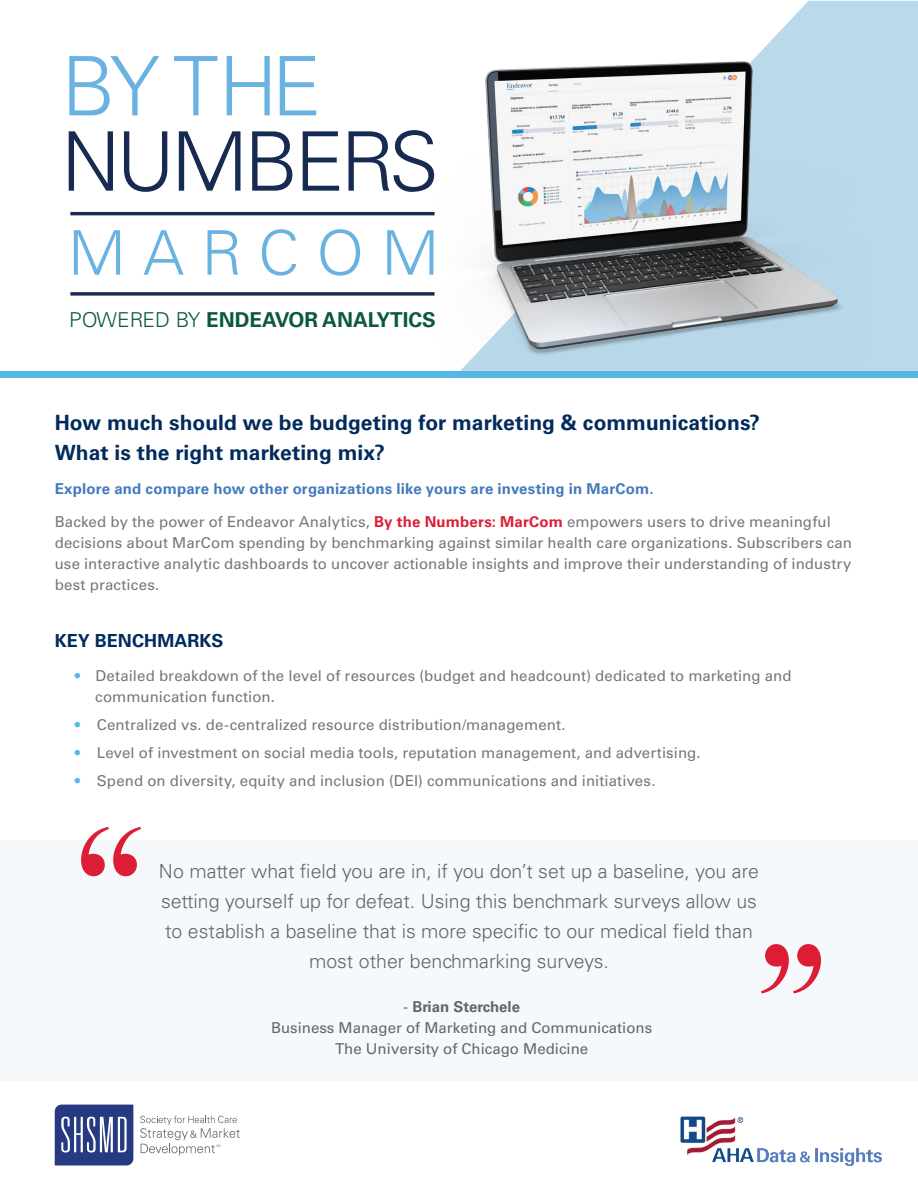
<style>
.page{position:relative;width:918px;height:1188px;background:#fff}
.page>*{position:absolute;margin:0;border:0;box-sizing:border-box;transform-origin:0 0}
.t1{font:300 82.2px "Univers LT Std";letter-spacing:-.055em;color:#162a52}
.t2{font:300 82.2px "Univers LT Std";color:#6ab2e2}
.t3{font:300 61.65px "Univers LT Std";letter-spacing:.275em;color:#6ab2e2}
.t4{font:700 21px/30px "Univers LT Std";color:#002b5c}
.t5{font:700 20.55px "Univers LT Std";color:#0c5843}
.t6{font:300 19.5px/30px "Univers LT Std";color:#63656a;text-align:center}
.t7{font:700 18px "Univers LT Std";letter-spacing:.005em;color:#002b5c}
.t8{font:15px/21px "Univers LT Std";letter-spacing:.005em;color:#767779}
.t9{font:15px/21px "Univers LT Std";color:#63656a;text-align:center}
.t10{font:700 15px "Univers LT Std";letter-spacing:.01em;color:#447abe}
.s1{font-weight:300}
.s2{font-weight:700;color:#dd1d35}
.s3{color:#56b7e7}
.s4{font-weight:700}
</style>
<div class="page">
<div style="left:0;top:840px;width:918px;height:241px;background:#f5f9fc"></div>
<svg style="left:140px;top:1116px;width:100px;height:40px"></svg>
<svg style="left:55px;top:1105px;width:78px;height:61px;background:#4f6098"></svg>
<hr style="left:70px;top:212px;width:365px;height:3px;background:#162a52">
<svg style="left:70px;top:292px;width:361px;height:4px"></svg>
<img style="left:680px;top:1116px;width:201px;height:49px">
<svg style="left:81px;top:827px;width:60px;height:49px"></svg>
<svg style="left:761px;top:944px;width:60px;height:49px"></svg>
<div style="left:783px;top:1px;width:135px;height:370px;background:#badaec"></div>
<img style="left:431px;top:28px;width:450px;height:343px">
<div style="left:0;top:371px;width:918px;height:7px;background:#56b7e7"></div>
<h1 class="t2" style="left:61px;top:37px;width:262px">BY THE</h1>
<h1 class="t1" style="left:61px;top:112px;width:379px">NUMBERS</h1>
<h2 class="t3" style="left:68px;top:216px;width:373px">MARCOM</h2>
<h3 class="t5" style="left:69px;top:307px;width:368px"><span class="s1">POWERED BY</span> ENDEAVOR ANALYTICS</h3>
<h3 class="t4" style="left:55px;top:408px;width:707px">How much should we be budgeting for marketing &amp; communications?<br>What is the right marketing mix?</h3>
<p class="t10" style="left:55px;top:479px;width:600px">Explore and compare how other organizations like yours are investing in MarCom.</p>
<p class="t8" style="left:55px;top:512px;width:799px">Backed by the power of Endeavor Analytics, <span class="s2">By the Numbers: MarCom</span> empowers users to drive meaningful decisions about MarCom spending by benchmarking against similar health care organizations. Subscribers can use interactive analytic dashboards to uncover actionable insights and improve their understanding of industry best practices.</p>
<p class="t7" style="left:55px;top:630px;width:170px">KEY BENCHMARKS</p>
<p class="t8" style="left:95px;top:666px;width:698px;text-indent:-20px"><span class="s3">•</span> Detailed breakdown of the level of resources (budget and headcount) dedicated to marketing and communication function.</p>
<p class="t8" style="left:75px;top:714px;width:492px"><span class="s3">•</span> Centralized vs. de-centralized resource distribution/management.</p>
<p class="t8" style="left:75px;top:742px;width:627px"><span class="s3">•</span> Level of investment on social media tools, reputation management, and advertising.</p>
<p class="t8" style="left:75px;top:770px;width:582px"><span class="s3">•</span> Spend on diversity, equity and inclusion (DEI) communications and initiatives.</p>
<p class="t6" style="left:159px;top:856px;width:602px">No matter what field you are in, if you don’t set up a baseline, you are setting yourself up for defeat. Using this benchmark surveys allow us to establish a baseline that is more specific to our medical field than most other benchmarking surveys.</p>
<p class="t9" style="left:271px;top:996px;width:383px">- <span class="s4">Brian Sterchele<br></span>Business Manager of Marketing and Communications<br>The University of Chicago Medicine</p>
</div>
